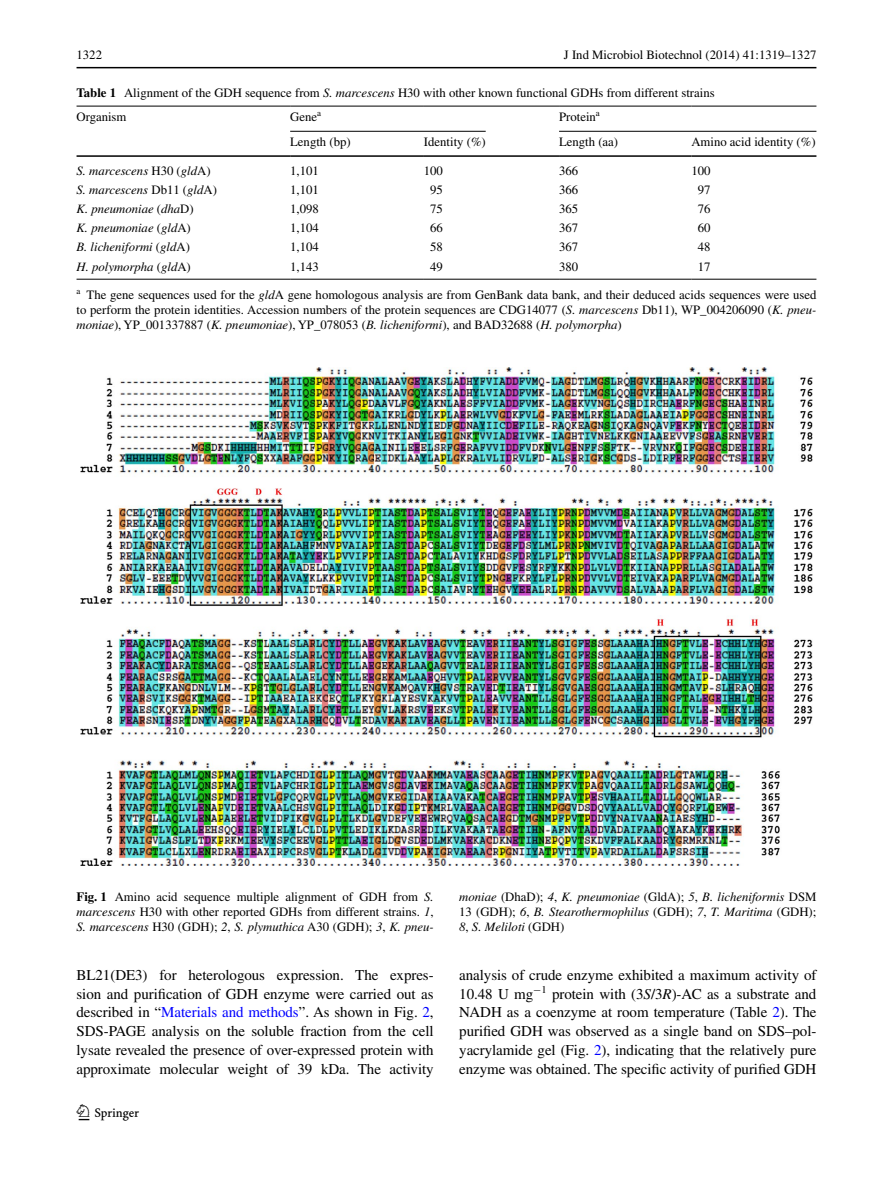
<style>
.page{position:relative;width:893px;height:1187px;background:#fff}
.page>*{position:absolute;margin:0;border:0;box-sizing:border-box;transform-origin:0 0}
.t1{font:22.5px "Springnew";color:#000}
.t2{font:15px/18.8px "Times";letter-spacing:-.005em;color:#000;text-align:justify}
.t3{font:12.75px/15px "Times";color:#000;text-align:justify}
.t4{font:italic 12.75px/15px "Times";color:#000;text-align:justify}
.s1{font-weight:700}
.s2{font-style:italic}
.s3{font-style:normal}
.s4{color:#00f}
</style>
<div class="page">
<hr style="left:77px;top:67px;width:739px;height:1px;background:#000">
<hr style="left:77px;top:106px;width:213px;height:1px;background:#000">
<hr style="left:77px;top:155px;width:213px;height:2px;background:#000">
<hr style="left:290px;top:106px;width:134px;height:1px;background:#000">
<hr style="left:424px;top:106px;width:135px;height:1px;background:#000">
<hr style="left:559px;top:106px;width:132px;height:1px;background:#000">
<hr style="left:691px;top:106px;width:125px;height:1px;background:#000">
<hr style="left:290px;top:155px;width:134px;height:2px;background:#000">
<hr style="left:424px;top:155px;width:135px;height:2px;background:#000">
<hr style="left:559px;top:155px;width:132px;height:2px;background:#000">
<hr style="left:691px;top:155px;width:125px;height:2px;background:#000">
<hr style="left:77px;top:279px;width:213px;height:1px;background:#000">
<hr style="left:290px;top:279px;width:134px;height:1px;background:#000">
<hr style="left:424px;top:279px;width:135px;height:1px;background:#000">
<hr style="left:559px;top:279px;width:132px;height:1px;background:#000">
<hr style="left:691px;top:279px;width:125px;height:1px;background:#000">
<hr style="left:290px;top:131px;width:196px;height:1px;background:#000">
<hr style="left:559px;top:131px;width:257px;height:1px;background:#000">
<img style="left:81px;top:368px;width:731px;height:497px">
<p class="t3" style="left:77px;top:48px;width:27px">1322</p>
<p class="t3" style="left:564px;top:48px;width:254px">J Ind Microbiol Biotechnol (2014) 41:1319–1327</p>
<p class="t3" style="left:77px;top:85px;width:640px"><span class="s1">Table 1</span> Alignment of the GDH sequence from <span class="s2">S. marcescens</span> H30 with other known functional GDHs from different strains</p>
<p class="t3" style="left:77px;top:110px;width:51px">Organism</p>
<p class="t3" style="left:290px;top:110px;width:32px">Gene<sup>a</sup></p>
<p class="t3" style="left:559px;top:110px;width:42px">Protein<sup>a</sup></p>
<p class="t3" style="left:290px;top:134px;width:62px">Length (bp)</p>
<p class="t3" style="left:424px;top:134px;width:63px">Identity (%)</p>
<p class="t3" style="left:559px;top:134px;width:61px">Length (aa)</p>
<p class="t3" style="left:691px;top:134px;width:126px">Amino acid identity (%)</p>
<p class="t4" style="left:77px;top:163px;width:136px">S. marcescens <span class="s3">H30 (</span>gld<span class="s3">A)</span></p>
<p class="t3" style="left:290px;top:163px;width:30px">1,101</p>
<p class="t3" style="left:424px;top:163px;width:21px">100</p>
<p class="t3" style="left:559px;top:163px;width:21px">366</p>
<p class="t3" style="left:691px;top:163px;width:21px">100</p>
<p class="t4" style="left:77px;top:182px;width:142px">S. marcescens <span class="s3">Db11 (</span>gld<span class="s3">A)</span></p>
<p class="t3" style="left:290px;top:182px;width:30px">1,101</p>
<p class="t3" style="left:430px;top:182px;width:14px">95</p>
<p class="t3" style="left:559px;top:182px;width:21px">366</p>
<p class="t3" style="left:698px;top:182px;width:14px">97</p>
<p class="t4" style="left:76px;top:201px;width:119px">K. pneumoniae <span class="s3">(</span>dha<span class="s3">D)</span></p>
<p class="t3" style="left:290px;top:201px;width:30px">1,098</p>
<p class="t3" style="left:430px;top:201px;width:14px">75</p>
<p class="t3" style="left:559px;top:201px;width:21px">365</p>
<p class="t3" style="left:698px;top:201px;width:14px">76</p>
<p class="t4" style="left:76px;top:220px;width:116px">K. pneumoniae <span class="s3">(</span>gld<span class="s3">A)</span></p>
<p class="t3" style="left:290px;top:220px;width:30px">1,104</p>
<p class="t3" style="left:430px;top:220px;width:14px">66</p>
<p class="t3" style="left:559px;top:220px;width:21px">367</p>
<p class="t3" style="left:698px;top:220px;width:14px">60</p>
<p class="t4" style="left:76px;top:240px;width:115px">B. licheniformi <span class="s3">(</span>gld<span class="s3">A)</span></p>
<p class="t3" style="left:290px;top:239px;width:30px">1,104</p>
<p class="t3" style="left:430px;top:239px;width:14px">58</p>
<p class="t3" style="left:559px;top:239px;width:21px">367</p>
<p class="t3" style="left:698px;top:239px;width:14px">48</p>
<p class="t4" style="left:76px;top:259px;width:116px">H. polymorpha <span class="s3">(</span>gld<span class="s3">A)</span></p>
<p class="t3" style="left:290px;top:259px;width:30px">1,143</p>
<p class="t3" style="left:430px;top:259px;width:14px">49</p>
<p class="t3" style="left:559px;top:259px;width:21px">380</p>
<p class="t3" style="left:698px;top:259px;width:14px">17</p>
<p class="t3" style="left:77px;top:287px;width:741px"><sup>a</sup> The gene sequences used for the <span class="s2">gld</span>A gene homologous analysis are from GenBank data bank, and their deduced acids sequences were used to perform the protein identities. Accession numbers of the protein sequences are CDG14077 (<span class="s2">S. marcescens</span> Db11), WP_004206090 (<span class="s2">K. pneu&shy;moniae</span>), YP_001337887 (<span class="s2">K. pneumoniae</span>), YP_078053 (<span class="s2">B. licheniformi</span>), and BAD32688 (<span class="s2">H. polymorpha</span>)</p>
<p class="t3" style="left:77px;top:889px;width:359px"><span class="s1">Fig. 1</span> Amino acid sequence multiple alignment of GDH from <span class="s2">S. marcescens</span> H30 with other reported GDHs from different strains. <span class="s2">1</span>, <span class="s2">S. marcescens</span> H30 (GDH); <span class="s2">2</span>, <span class="s2">S. plymuthica</span> A30 (GDH); <span class="s2">3</span>, <span class="s2">K. pneu-</span></p>
<p class="t4" style="left:459px;top:889px;width:359px">moniae <span class="s3">(DhaD);</span> 4<span class="s3">,</span> K. pneumoniae <span class="s3">(GldA);</span> 5<span class="s3">,</span> B. licheniformis <span class="s3">DSM 13 (GDH);</span> 6<span class="s3">,</span> B. Stearothermophilus <span class="s3">(GDH);</span> 7<span class="s3">,</span> T. Maritima <span class="s3">(GDH); </span>8<span class="s3">,</span> S. Meliloti <span class="s3">(GDH)</span></p>
<p class="t2" style="left:77px;top:965px;width:359px">BL21(DE3) for heterologous expression. The expres&shy;sion and purification of GDH enzyme were carried out as described in “<span class="s4">Materials and methods</span>”. As shown in Fig. <span class="s4">2</span>, SDS-PAGE analysis on the soluble fraction from the cell lysate revealed the presence of over-expressed protein with approximate molecular weight of 39 kDa. The activity</p>
<p class="t2" style="left:459px;top:965px;width:359px">analysis of crude enzyme exhibited a maximum activity of 10.48 U mg<sup>−</sup><sup>1</sup> protein with (3<span class="s2">S</span>/3<span class="s2">R</span>)-AC as a substrate and NADH as a coenzyme at room temperature (Table <span class="s4">2</span>). The purified GDH was observed as a single band on SDS–pol&shy;yacrylamide gel (Fig. <span class="s4">2</span>), indicating that the relatively pure enzyme was obtained. The specific activity of purified GDH</p>
<h1 class="t1" style="left:79px;top:1104px;width:62px">1 3</h1>
</div>
